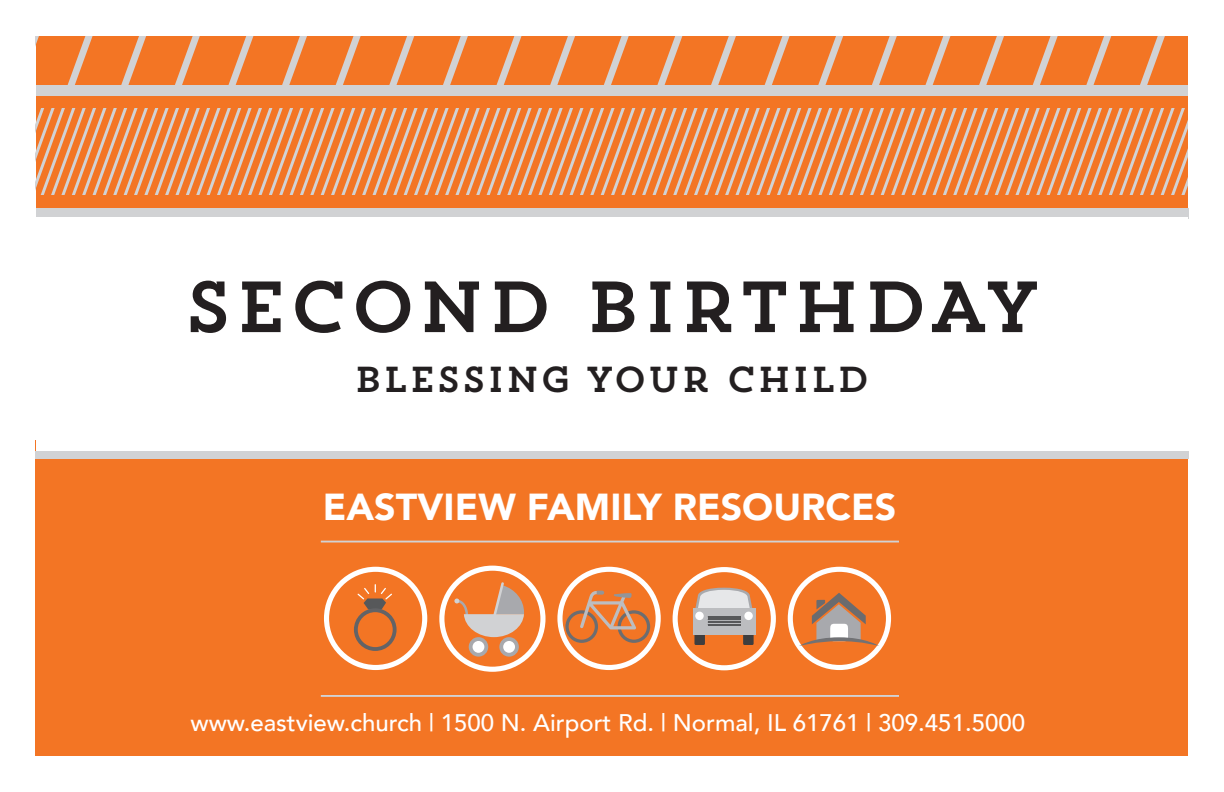
<style>
.page{position:relative;width:1224px;height:792px;background:#fff}
.page>*{position:absolute;margin:0;border:0;box-sizing:border-box;transform-origin:0 0}
.t1{font:72px "Trend Slab One";letter-spacing:-.005em;color:#231f20}
.t2{font:900 37.6px "Avenir";color:#fff}
.t3{font:36px "Trend Slab One";color:#231f20}
.t4{font:500 24px "Avenir";color:#fff}
</style>
<div class="page">
<div style="left:36px;top:440px;width:1152px;height:316px;background:#f37524"></div>
<div style="left:324px;top:567px;width:103px;height:103px;border:5px solid #fff;border-radius:50%"></div>
<svg style="left:354px;top:585px;width:43px;height:66px"></svg>
<div style="left:439px;top:566px;width:107px;height:106px;border:5px solid #fff;border-radius:50%"></div>
<div style="left:557px;top:567px;width:104px;height:103px;border:5px solid #fff;border-radius:50%"></div>
<div style="left:673px;top:567px;width:103px;height:103px;border:5px solid #fff;border-radius:50%"></div>
<svg style="left:565px;top:591px;width:85px;height:52px"></svg>
<svg style="left:695px;top:588px;width:58px;height:20px"></svg>
<div style="left:694px;top:629px;width:11px;height:16px;background:#3e3e3f"></div>
<div style="left:743px;top:629px;width:11px;height:16px;background:#3e3e3f"></div>
<div style="left:693px;top:608px;width:62px;height:27px;background:#bcbdc0"></div>
<div style="left:695px;top:612px;width:9px;height:8px;background:#fff;border-radius:50%"></div>
<div style="left:744px;top:612px;width:9px;height:8px;background:#fff;border-radius:50%"></div>
<hr style="left:708px;top:624px;width:32px;height:1px;background:#57585a">
<hr style="left:708px;top:621px;width:32px;height:2px;background:#57585a">
<hr style="left:708px;top:619px;width:32px;height:1px;background:#57585a">
<hr style="left:708px;top:616px;width:32px;height:1px;background:#57585a">
<div style="left:788px;top:567px;width:103px;height:103px;border:5px solid #fff;border-radius:50%"></div>
<svg style="left:799px;top:593px;width:80px;height:53px"></svg>
<svg style="left:469px;top:637px;width:19px;height:20px"></svg>
<div style="left:473px;top:641px;width:11px;height:12px;background:#fff;border-radius:50%"></div>
<svg style="left:499px;top:637px;width:20px;height:20px"></svg>
<div style="left:503px;top:641px;width:12px;height:12px;background:#fff;border-radius:50%"></div>
<svg style="left:454px;top:582px;width:70px;height:55px"></svg>
<hr style="left:321px;top:541px;width:578px;height:1px;background:#d1d2d4">
<hr style="left:321px;top:695px;width:578px;height:2px;background:#d1d2d4">
<svg style="left:36px;top:36px;width:1152px;height:211px;background:#ec8747"></svg>
<svg style="left:36px;top:36px;width:1129px;height:49px;background:#ee813b"></svg>
<svg style="left:667px;top:109px;width:11px;height:86px"></svg>
<svg style="left:688px;top:109px;width:11px;height:86px"></svg>
<svg style="left:699px;top:109px;width:10px;height:86px"></svg>
<svg style="left:709px;top:109px;width:10px;height:86px"></svg>
<svg style="left:719px;top:109px;width:11px;height:86px"></svg>
<svg style="left:730px;top:109px;width:10px;height:86px"></svg>
<svg style="left:740px;top:109px;width:448px;height:86px;background:#e89059"></svg>
<div style="left:36px;top:85px;width:1152px;height:11px;background:#d1d2d4"></div>
<div style="left:36px;top:208px;width:1153px;height:11px;background:#d1d2d4"></div>
<div style="left:36px;top:217px;width:1152px;height:237px;background:#fff"></div>
<div style="left:36px;top:452px;width:1153px;height:7px;background:#d1d2d4"></div>
<p class="t1" style="left:183px;top:261px;width:859px">SECOND BIRTHDAY</p>
<p class="t3" style="left:354px;top:356px;width:518px">BLESSING YOUR CHILD</p>
<p class="t2" style="left:323px;top:475px;width:575px">EASTVIEW FAMILY RESOURCES</p>
<p class="t4" style="left:190px;top:702px;width:836px">www.eastview.church | 1500 N. Airport Rd. | Normal, IL 61761 | 309.451.5000</p>
</div>
